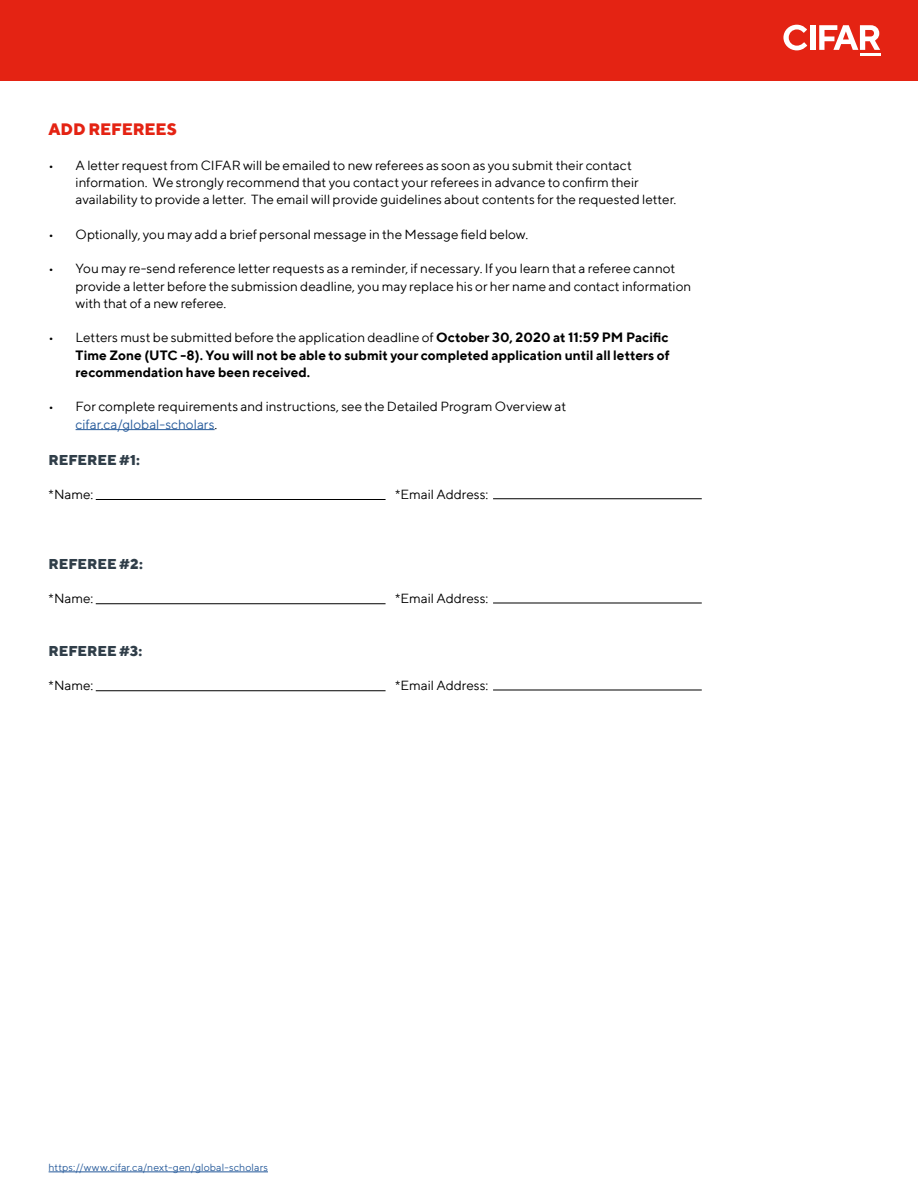
<style>
.page{position:relative;width:918px;height:1188px;background:#fff}
.page>*{position:absolute;margin:0;border:0;box-sizing:border-box;transform-origin:0 0}
.t1{font:800 16.5px "TT Norms";letter-spacing:-.01em;color:#e42313}
.t2{font:800 14.25px "TT Norms";color:#303e49}
.t3{font:13.5px/17.2px "TT Norms";color:#000}
.t4{font:700 13.5px/17.2px "TT Norms";color:#000;text-align:justify}
.t5{font:10.5px "TT Norms";letter-spacing:.01em;color:#275b9b}
.s1{font-weight:400}
.s2{color:#275b9b}
</style>
<div class="page">
<div style="left:0;top:0;width:918px;height:81px;background:#e42313"></div>
<svg style="left:783px;top:25px;width:24px;height:25px"></svg>
<div style="left:811px;top:25px;width:5px;height:25px;background:#fff"></div>
<hr style="left:860px;top:53px;width:20px;height:3px;background:#fff">
<svg style="left:819px;top:25px;width:61px;height:25px"></svg>
<hr style="left:49px;top:1172px;width:219px;height:1px;background:#275b9b">
<hr style="left:76px;top:429px;width:139px;height:1px;background:#275b9b">
<hr style="left:96px;top:499px;width:290px;height:1px;background:#000">
<hr style="left:493px;top:498px;width:209px;height:1px;background:#000">
<hr style="left:96px;top:603px;width:290px;height:1px;background:#000">
<hr style="left:493px;top:603px;width:209px;height:1px;background:#000">
<hr style="left:96px;top:690px;width:290px;height:1px;background:#000">
<hr style="left:493px;top:690px;width:209px;height:1px;background:#000">
<p class="t1" style="left:49px;top:118px;width:130px">ADD REFEREES</p>
<p class="t3" style="left:76px;top:156px;width:602px;text-indent:-27px">• A letter request from CIFAR will be emailed to new referees as soon as you submit their contact information. We strongly recommend that you contact your referees in advance to confirm their availability to provide a letter. The email will provide guidelines about contents for the requested letter.</p>
<p class="t3" style="left:49px;top:225px;width:481px">• Optionally, you may add a brief personal message in the Message field below.</p>
<p class="t3" style="left:76px;top:260px;width:617px;text-indent:-27px">• You may re-send reference letter requests as a reminder, if necessary. If you learn that a referee cannot provide a letter before the submission deadline, you may replace his or her name and contact information with that of a new referee.</p>
<p class="t4" style="left:76px;top:329px;width:596px;text-indent:-27px"><span class="s1">• Letters must be submitted before the application deadline of</span> October 30, 2020 at 11:59 PM Pacific Time Zone (UTC -8). You will not be able to submit your completed application until all letters of recommendation have been received.</p>
<p class="t3" style="left:76px;top:398px;width:492px;text-indent:-27px">• For complete requirements and instructions, see the Detailed Program Overview at <span class="s2">cifar.ca/global-scholars</span>.</p>
<p class="t2" style="left:49px;top:450px;width:93px">REFEREE #1:</p>
<p class="t3" style="left:49px;top:485px;width:46px">*Name:</p>
<p class="t3" style="left:395px;top:485px;width:95px">*Email Address:</p>
<p class="t2" style="left:49px;top:555px;width:96px">REFEREE #2:</p>
<p class="t3" style="left:49px;top:590px;width:46px">*Name:</p>
<p class="t3" style="left:395px;top:590px;width:95px">*Email Address:</p>
<p class="t2" style="left:49px;top:642px;width:95px">REFEREE #3:</p>
<p class="t3" style="left:49px;top:677px;width:46px">*Name:</p>
<p class="t3" style="left:395px;top:677px;width:95px">*Email Address:</p>
<p class="t5" style="left:49px;top:1161px;width:221px">https://www.cifar.ca/next-gen/global-scholars</p>
</div>
